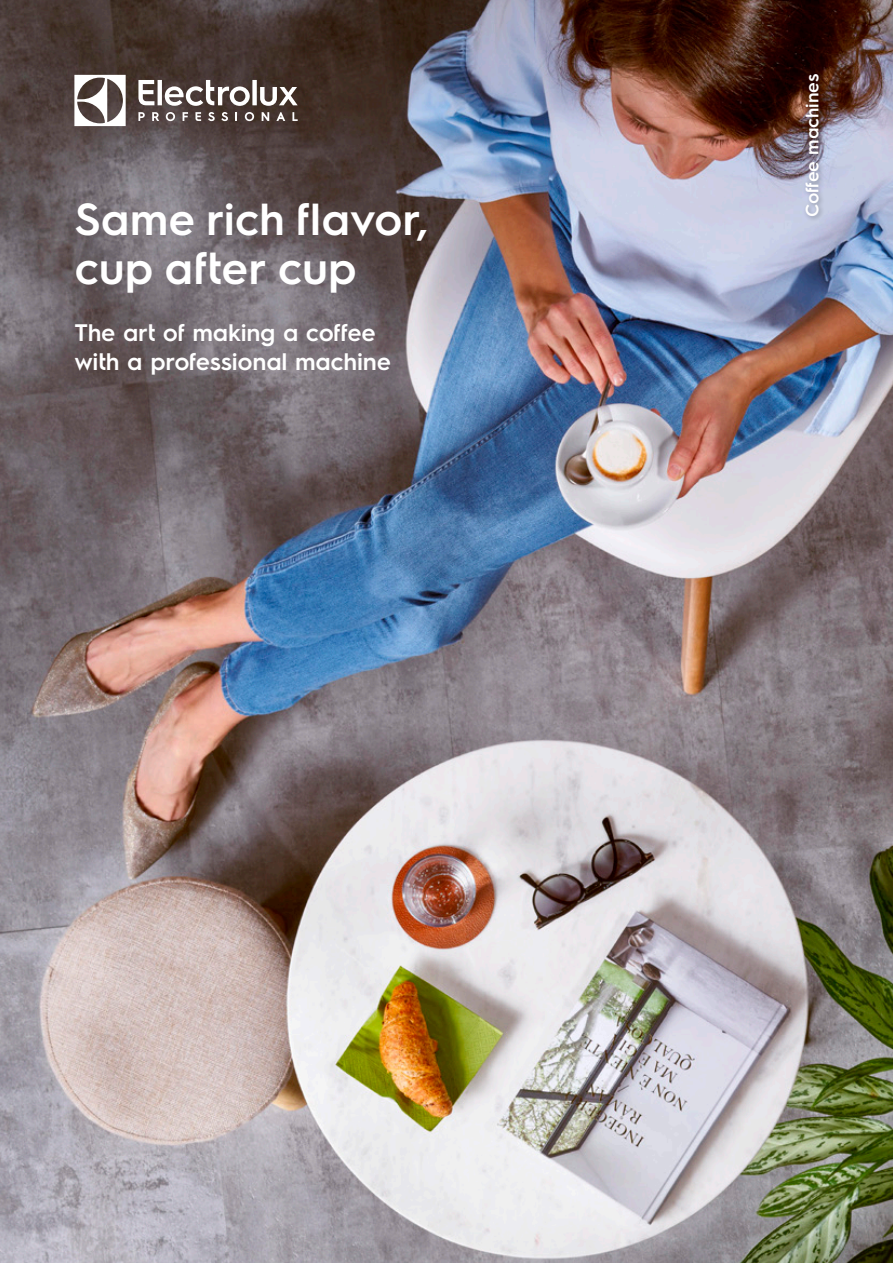
<style>
.page{position:relative;width:893px;height:1263px;background:#fff}
.page>*{position:absolute;margin:0;border:0;box-sizing:border-box;transform-origin:0 0}
.t1{font:600 45px/48px "Electrolux Sans";letter-spacing:-.005em;color:#fff}
.t2{font:600 24px/28.8px "Electrolux Sans";letter-spacing:-.01em;color:#fff}
.t3{font:600 18px "Electrolux Sans";color:#fff}
</style>
<div class="page">
<img style="left:0;top:0;width:893px;height:1263px">
<div style="left:802px;top:71px;width:23px;height:151px;background:#000;opacity:.3"></div>
<svg style="left:74px;top:75px;width:52px;height:51px"></svg>
<svg style="left:138px;top:80px;width:160px;height:26px"></svg>
<svg style="left:292px;top:112px;width:6px;height:9px"></svg>
<svg style="left:245px;top:112px;width:9px;height:9px"></svg>
<svg style="left:235px;top:112px;width:2px;height:9px"></svg>
<svg style="left:221px;top:112px;width:7px;height:9px"></svg>
<svg style="left:208px;top:112px;width:7px;height:9px"></svg>
<svg style="left:195px;top:112px;width:6px;height:9px"></svg>
<svg style="left:183px;top:112px;width:5px;height:9px"></svg>
<svg style="left:166px;top:112px;width:9px;height:9px"></svg>
<svg style="left:152px;top:112px;width:7px;height:9px"></svg>
<svg style="left:138px;top:112px;width:7px;height:9px"></svg>
<svg style="left:276px;top:112px;width:9px;height:9px"></svg>
<svg style="left:262px;top:112px;width:7px;height:9px"></svg>
<h1 class="t1" style="left:74px;top:193px;width:356px">Same rich flavor, cup after cup</h1>
<p class="t2" style="left:74px;top:317px;width:318px">The art of making a coffee with a professional machine</p>
<p class="t3" style="left:800px;top:217px;width:145px;rotate:-90deg">Coffee machines</p>
</div>
